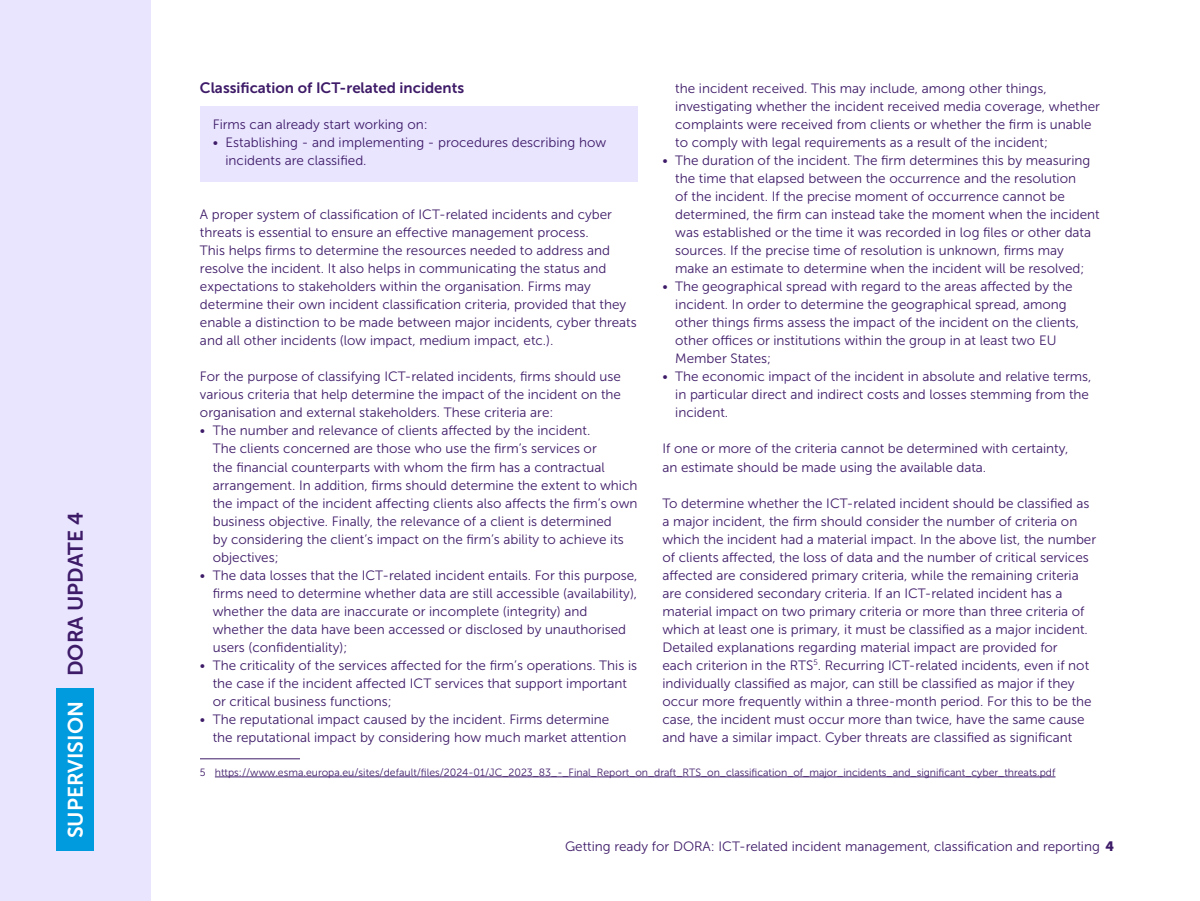
<style>
.page{position:relative;width:1200px;height:901px;background:#fff}
.page>*{position:absolute;margin:0;border:0;box-sizing:border-box;transform-origin:0 0}
.t1{font:21px "Museo Sans 700";color:#fff}
.H2_Subparagraafkop{font:15px "Museo Sans 700";color:#3e1b68}
.P_Platte_tekst{font:13.5px/18px "Museo Sans 300";color:#3e1b68}
.P_Kadertekst{font:13.5px "Museo Sans 300";color:#3e1b68}
.Voetnote{font:10.5px "Museo Sans 300";color:#3e1b68}
.s1{color:#3e1b68}
.s2{font-family:"Museo Sans 900"}
</style>
<div class="page">
<div style="left:0;top:0;width:150px;height:900px;background:#e9e5ff"></div>
<div style="left:56px;top:688px;width:38px;height:162px;background:#009ade"></div>
<div style="left:200px;top:106px;width:437px;height:39px;background:#e9e5ff"></div>
<div style="left:200px;top:124px;width:437px;height:57px;background:#e9e5ff"></div>
<hr style="left:200px;top:758px;width:100px;height:1px;background:#3e1b68">
<hr style="left:215px;top:776px;width:841px;height:1px;background:#3e1b68">
<h1 class="t1" style="left:64px;top:837px;width:328px;rotate:-90deg">SUPERVISION <span class="s1">DORA UPDATE 4</span></h1>
<h2 class="H2_Subparagraafkop" style="left:200px;top:79px;width:266px">Classification of ICT-related incidents</h2>
<p class="P_Kadertekst" style="left:213px;top:117px;width:217px">Firms can already start working on:</p>
<p class="P_Platte_tekst" style="left:226px;top:133px;width:382px;text-indent:-13px">• Establishing - and implementing - procedures describing how incidents are classified.</p>
<p class="P_Platte_tekst" style="left:675px;top:79px;width:426px">the incident received. This may include, among other things, investigating whether the incident received media coverage, whether complaints were received from clients or whether the firm is unable to comply with legal requirements as a result of the incident;</p>
<p class="P_Platte_tekst" style="left:675px;top:151px;width:426px;text-indent:-13px">• The duration of the incident. The firm determines this by measuring the time that elapsed between the occurrence and the resolution<br>of the incident. If the precise moment of occurrence cannot be determined, the firm can instead take the moment when the incident was established or the time it was recorded in log files or other data sources. If the precise time of resolution is unknown, firms may make an estimate to determine when the incident will be resolved;</p>
<p class="P_Platte_tekst" style="left:675px;top:277px;width:405px;text-indent:-13px">• The geographical spread with regard to the areas affected by the incident. In order to determine the geographical spread, among other things firms assess the impact of the incident on the clients, other offices or institutions within the group in at least two EU Member States;</p>
<p class="P_Platte_tekst" style="left:675px;top:367px;width:418px;text-indent:-13px">• The economic impact of the incident in absolute and relative terms, in particular direct and indirect costs and losses stemming from the incident.</p>
<p class="P_Platte_tekst" style="left:662px;top:439px;width:407px">If one or more of the criteria cannot be determined with certainty, an estimate should be made using the available data.</p>
<p class="P_Platte_tekst" style="left:662px;top:493px;width:435px">To determine whether the ICT-related incident should be classified as a major incident, the firm should consider the number of criteria on which the incident had a material impact. In the above list, the number of clients affected, the loss of data and the number of critical services affected are considered primary criteria, while the remaining criteria are considered secondary criteria. If an ICT-related incident has a material impact on two primary criteria or more than three criteria of which at least one is primary, it must be classified as a major incident.<br>Detailed explanations regarding material impact are provided for<br>each criterion in the RTS<sup>5</sup>. Recurring ICT-related incidents, even if not individually classified as major, can still be classified as major if they occur more frequently within a three-month period. For this to be the case, the incident must occur more than twice, have the same cause and have a similar impact. Cyber threats are classified as significant</p>
<p class="P_Platte_tekst" style="left:200px;top:205px;width:438px">A proper system of classification of ICT-related incidents and cyber threats is essential to ensure an effective management process.<br>This helps firms to determine the resources needed to address and resolve the incident. It also helps in communicating the status and expectations to stakeholders within the organisation. Firms may determine their own incident classification criteria, provided that they enable a distinction to be made between major incidents, cyber threats and all other incidents (low impact, medium impact, etc.).</p>
<p class="P_Platte_tekst" style="left:200px;top:367px;width:423px;text-align:justify">For the purpose of classifying ICT-related incidents, firms should use various criteria that help determine the impact of the incident on the organisation and external stakeholders. These criteria are:</p>
<p class="P_Platte_tekst" style="left:213px;top:421px;width:426px;text-indent:-13px">• The number and relevance of clients affected by the incident.<br>The clients concerned are those who use the firm’s services or<br>the financial counterparts with whom the firm has a contractual arrangement. In addition, firms should determine the extent to which the impact of the incident affecting clients also affects the firm’s own business objective. Finally, the relevance of a client is determined<br>by considering the client’s impact on the firm’s ability to achieve its objectives;</p>
<p class="P_Platte_tekst" style="left:213px;top:565px;width:426px;text-indent:-13px">• The data losses that the ICT-related incident entails. For this purpose, firms need to determine whether data are still accessible (availability), whether the data are inaccurate or incomplete (integrity) and whether the data have been accessed or disclosed by unauthorised users (confidentiality);</p>
<p class="P_Platte_tekst" style="left:213px;top:655px;width:426px;text-indent:-13px">• The criticality of the services affected for the firm’s operations. This is the case if the incident affected ICT services that support important or critical business functions;</p>
<p class="P_Platte_tekst" style="left:213px;top:709px;width:415px;text-indent:-13px">• The reputational impact caused by the incident. Firms determine the reputational impact by considering how much market attention</p>
<p class="Voetnote" style="left:200px;top:766px;width:857px">5 https://www.esma.europa.eu/sites/default/files/2024-01/JC_2023_83_-_Final_Report_on_draft_RTS_on_classification_of_major_incidents_and_significant_cyber_threats.pdf</p>
<p class="P_Platte_tekst" style="left:565px;top:836px;width:551px">Getting ready for DORA: ICT-related incident management, classification and reporting <span class="s2">4</span></p>
</div>
